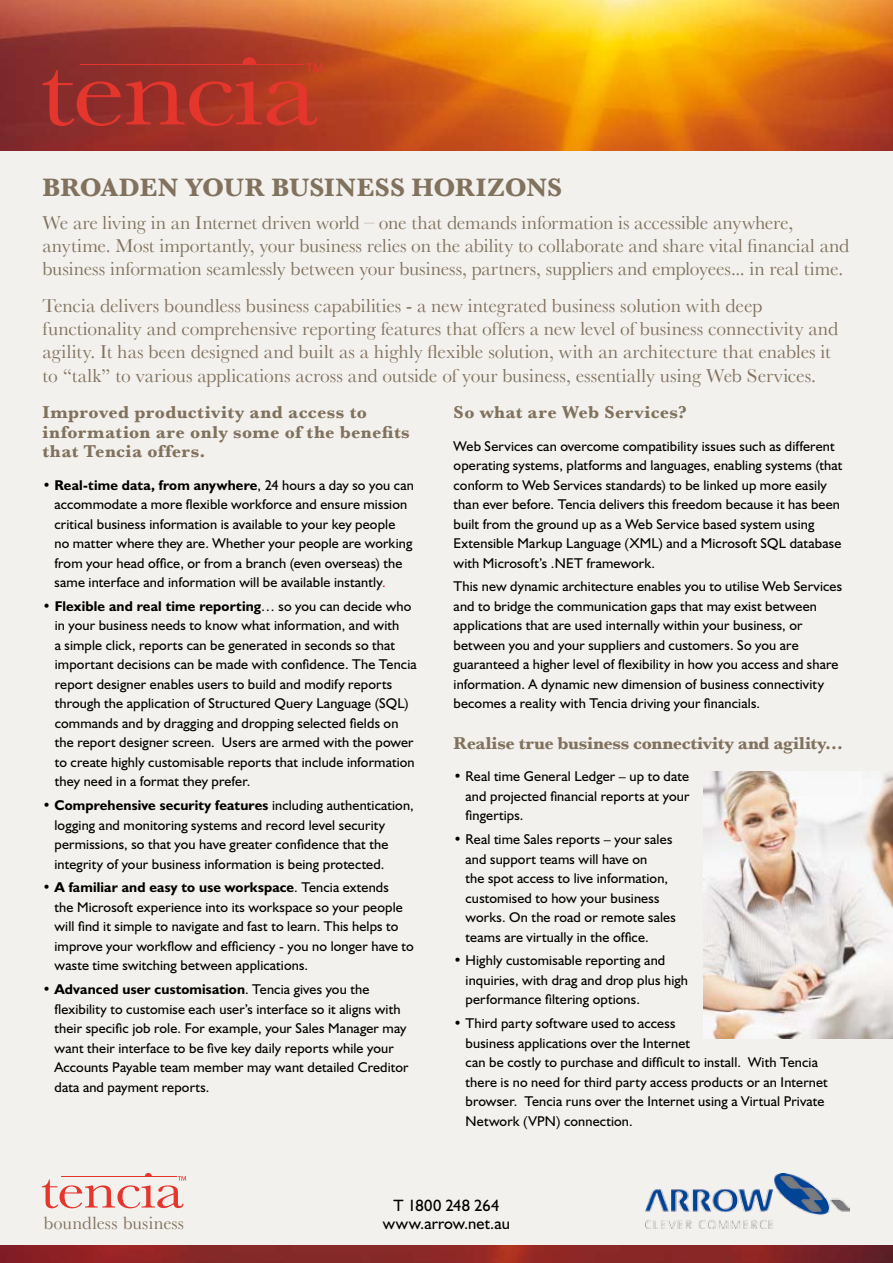
<style>
.page{position:relative;width:893px;height:1263px;background:#fff}
.page>*{position:absolute;margin:0;border:0;box-sizing:border-box;transform-origin:0 0}
.t1{font:700 26.4px "Baskerville";letter-spacing:-.005em;color:#81725e}
.t2{font:19.5px/23.4px "Baskerville";letter-spacing:-.005em;color:#81725e}
.t3{font:18.45px "Baskerville";letter-spacing:.01em;color:#80715d}
.t4{font:700 18px/19.5px "Baskerville";letter-spacing:.015em;color:#81725e}
.t5{font:700 18px "Baskerville";letter-spacing:-.015em;color:#81725e}
.t6{font:16.5px "Humanist 521 BT";letter-spacing:.005em;color:#000}
.t7{font:14.25px/19.5px "Humanist 521 BT";letter-spacing:.01em;color:#000}
.s1{font-weight:700}
.s2{color:#e2007a}
</style>
<div class="page">
<img style="left:0;top:0;width:893px;height:151px">
<div style="left:0;top:151px;width:893px;height:1112px;background:#f3f1ed"></div>
<svg style="left:43px;top:57px;width:280px;height:69px;background:#aa3328"></svg>
<hr style="left:80px;top:64px;width:224px;height:1px;background:#e5362d">
<img style="left:703px;top:772px;width:190px;height:266px">
<img style="left:0;top:1246px;width:893px;height:17px">
<img style="left:646px;top:1173px;width:204px;height:56px">
<svg style="left:42px;top:1173px;width:144px;height:35px"></svg>
<hr style="left:61px;top:1176px;width:115px;height:1px;background:#e5362d">
<h1 class="t1" style="left:43px;top:172px;width:521px">BROADEN YOUR BUSINESS HORIZONS</h1>
<p class="t2" style="left:43px;top:210px;width:808px">We are living in an Internet driven world – one that demands information is accessible anywhere, anytime. Most importantly, your business relies on the ability to collaborate and share vital financial and business information seamlessly between your business, partners, suppliers and employees... in real time.</p>
<p class="t2" style="left:43px;top:293px;width:797px">Tencia delivers boundless business capabilities - a new integrated business solution with deep functionality and comprehensive reporting features that offers a new level of business connectivity and agility. It has been designed and built as a highly flexible solution, with an architecture that enables it to “talk” to various applications across and outside of your business, essentially using Web Services.</p>
<p class="t4" style="left:43px;top:403px;width:369px">Improved productivity and access to information are only some of the benefits that Tencia offers.</p>
<p class="t7" style="left:55px;top:475px;width:361px;text-indent:-12px">• <span class="s1">Real-time data, from anywhere</span>, 24 hours a day so you can accommodate a more flexible workforce and ensure mission critical business information is available to your key people<br>no matter where they are. Whether your people are working from your head office, or from a branch (even overseas) the same interface and information will be available instantly<span class="s2">.</span></p>
<p class="t7" style="left:55px;top:596px;width:363px;text-indent:-12px">• <span class="s1">Flexible and real time reporting</span>… so you can decide who in your business needs to know what information, and with<br>a simple click, reports can be generated in seconds so that important decisions can be made with confidence. The Tencia report designer enables users to build and modify reports through the application of Structured Query Language (SQL) commands and by dragging and dropping selected fields on the report designer screen. Users are armed with the power to create highly customisable reports that include information they need in a format they prefer.</p>
<p class="t7" style="left:55px;top:795px;width:361px;text-indent:-12px">• <span class="s1">Comprehensive security features</span> including authentication, logging and monitoring systems and record level security permissions, so that you have greater confidence that the integrity of your business information is being protected.</p>
<p class="t7" style="left:55px;top:877px;width:361px;text-indent:-12px">• <span class="s1">A familiar and easy to use workspace</span>. Tencia extends<br>the Microsoft experience into its workspace so your people will find it simple to navigate and fast to learn. This helps to improve your workflow and efficiency - you no longer have to waste time switching between applications.</p>
<p class="t7" style="left:55px;top:979px;width:356px;text-indent:-12px">• <span class="s1">Advanced user customisation</span>. Tencia gives you the flexibility to customise each user’s interface so it aligns with their specific job role. For example, your Sales Manager may want their interface to be five key daily reports while your Accounts Payable team member may want detailed Creditor data and payment reports.</p>
<p class="t4" style="left:454px;top:403px;width:235px">So what are Web Services?</p>
<p class="t7" style="left:454px;top:436px;width:390px">Web Services can overcome compatibility issues such as different operating systems, platforms and languages, enabling systems (that conform to Web Services standards) to be linked up more easily than ever before. Tencia delivers this freedom because it has been built from the ground up as a Web Service based system using Extensible Markup Language (XML) and a Microsoft SQL database with Microsoft’s .NET framework.</p>
<p class="t7" style="left:454px;top:576px;width:390px">This new dynamic architecture enables you to utilise Web Services and to bridge the communication gaps that may exist between applications that are used internally within your business, or between you and your suppliers and customers. So you are guaranteed a higher level of flexibility in how you access and share information. A dynamic new dimension of business connectivity becomes a reality with Tencia driving your financials.</p>
<p class="t5" style="left:454px;top:733px;width:391px">Realise true business connectivity and agility…</p>
<p class="t7" style="left:466px;top:766px;width:225px;text-align:justify;text-indent:-12px">• Real time General Ledger – up to date and projected financial reports at your fingertips.</p>
<p class="t7" style="left:466px;top:829px;width:212px;text-indent:-12px">• Real time Sales reports – your sales and support teams will have on<br>the spot access to live information, customised to how your business works. On the road or remote sales teams are virtually in the office.</p>
<p class="t7" style="left:466px;top:950px;width:224px;text-indent:-12px">• Highly customisable reporting and inquiries, with drag and drop plus high performance filtering options.</p>
<p class="t7" style="left:466px;top:1013px;width:364px;text-indent:-12px">• Third party software used to access<br>business applications over the Internet<br>can be costly to purchase and difficult to install. With Tencia there is no need for third party access products or an Internet browser. Tencia runs over the Internet using a Virtual Private Network (VPN) connection.</p>
<p class="t6" style="left:394px;top:1195px;width:107px">T 1800 248 264</p>
<p class="t3" style="left:44px;top:1212px;width:142px">boundless business</p>
<p class="t6" style="left:383px;top:1213px;width:129px">www.arrow.net.au</p>
</div>
